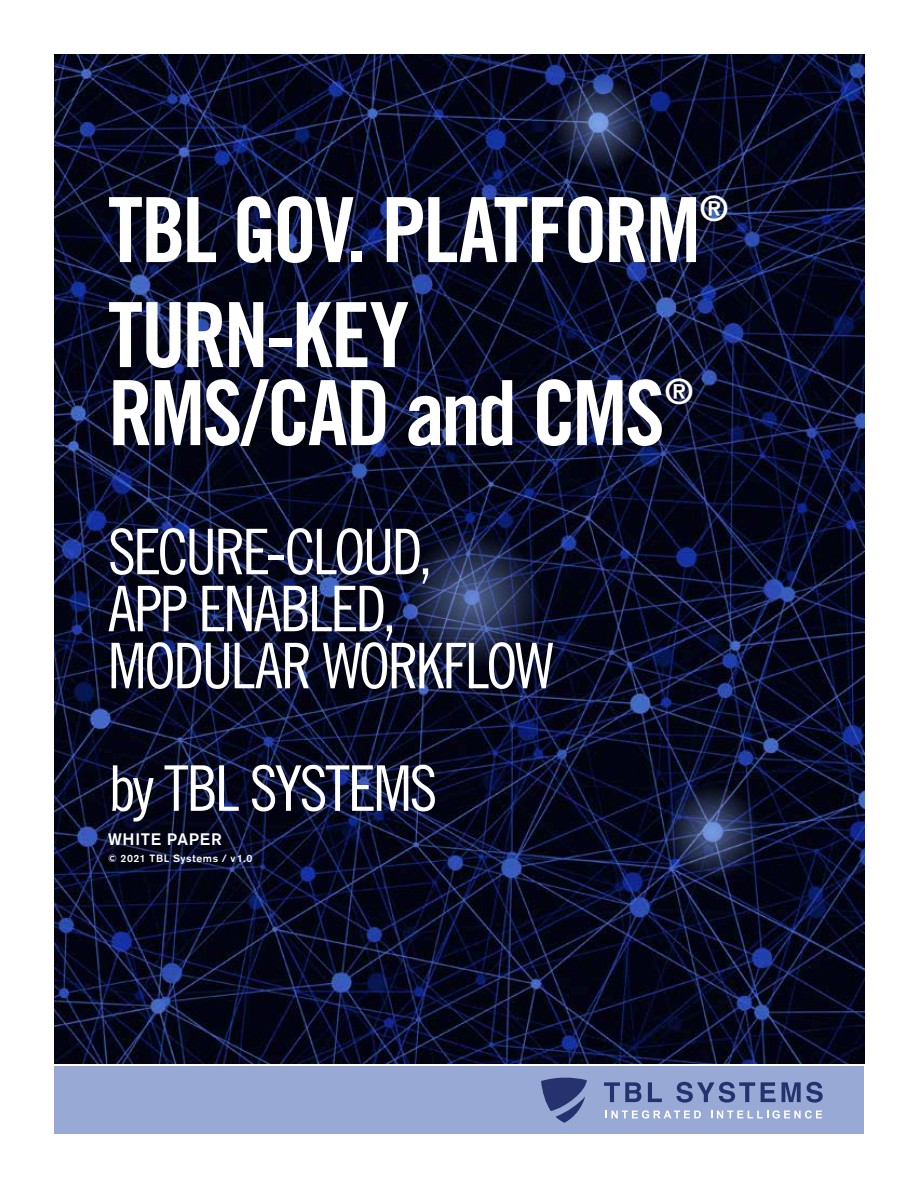
<style>
.page{position:relative;width:918px;height:1188px;background:#fff}
.page>*{position:absolute;margin:0;border:0;box-sizing:border-box;transform-origin:0 0}
.t1{font:90px/78px "Trade Gothic Bold Cond Twenty";letter-spacing:-.035em;color:#fff}
.t2{font:63px/57px "Trade Gothic Cond Eighteen";letter-spacing:-.04em;color:#fff}
.t3{font:34.95px "Trade Gothic Bold Cond Twenty";color:#fff}
.t4{font:500 16.5px "Akzidenz Grotesk BE";letter-spacing:.045em;color:#fff}
.t5{font:500 10.5px "Akzidenz Grotesk BE";letter-spacing:.06em;color:#fff}
</style>
<div class="page">
<div style="left:54px;top:1066px;width:810px;height:68px;background:#98a9d6"></div>
<img style="left:54px;top:54px;width:810px;height:1009px">
<svg style="left:604px;top:1082px;width:37px;height:20px"></svg>
<svg style="left:648px;top:1082px;width:14px;height:20px"></svg>
<svg style="left:677px;top:1082px;width:78px;height:21px"></svg>
<svg style="left:761px;top:1082px;width:15px;height:20px"></svg>
<svg style="left:782px;top:1082px;width:41px;height:21px"></svg>
<svg style="left:605px;top:1110px;width:96px;height:9px"></svg>
<svg style="left:711px;top:1110px;width:111px;height:9px"></svg>
<svg style="left:541px;top:1077px;width:46px;height:46px"></svg>
<svg style="left:664px;top:784px;width:95px;height:95px"></svg>
<img style="left:551px;top:76px;width:96px;height:95px;border-radius:50%">
<svg style="left:404px;top:530px;width:137px;height:137px"></svg>
<h1 class="t1" style="left:108px;top:190px;width:594px">TBL GOV. PLATFORM</h1>
<p class="t3" style="left:700px;top:187px;width:29px">®</p>
<h1 class="t1" style="left:108px;top:295px;width:558px">TURN-KEY<br>RMS/CAD and CMS</h1>
<p class="t3" style="left:665px;top:370px;width:29px">®</p>
<p class="t2" style="left:108px;top:523px;width:447px">SECURE-CLOUD,<br>APP ENABLED,<br>MODULAR WORKFLOW</p>
<p class="t2" style="left:108px;top:759px;width:331px">by TBL SYSTEMS</p>
<p class="t4" style="left:108px;top:829px;width:115px">WHITE PAPER</p>
<p class="t5" style="left:108px;top:852px;width:146px">© 2021 TBL Systems / v1.0</p>
</div>
